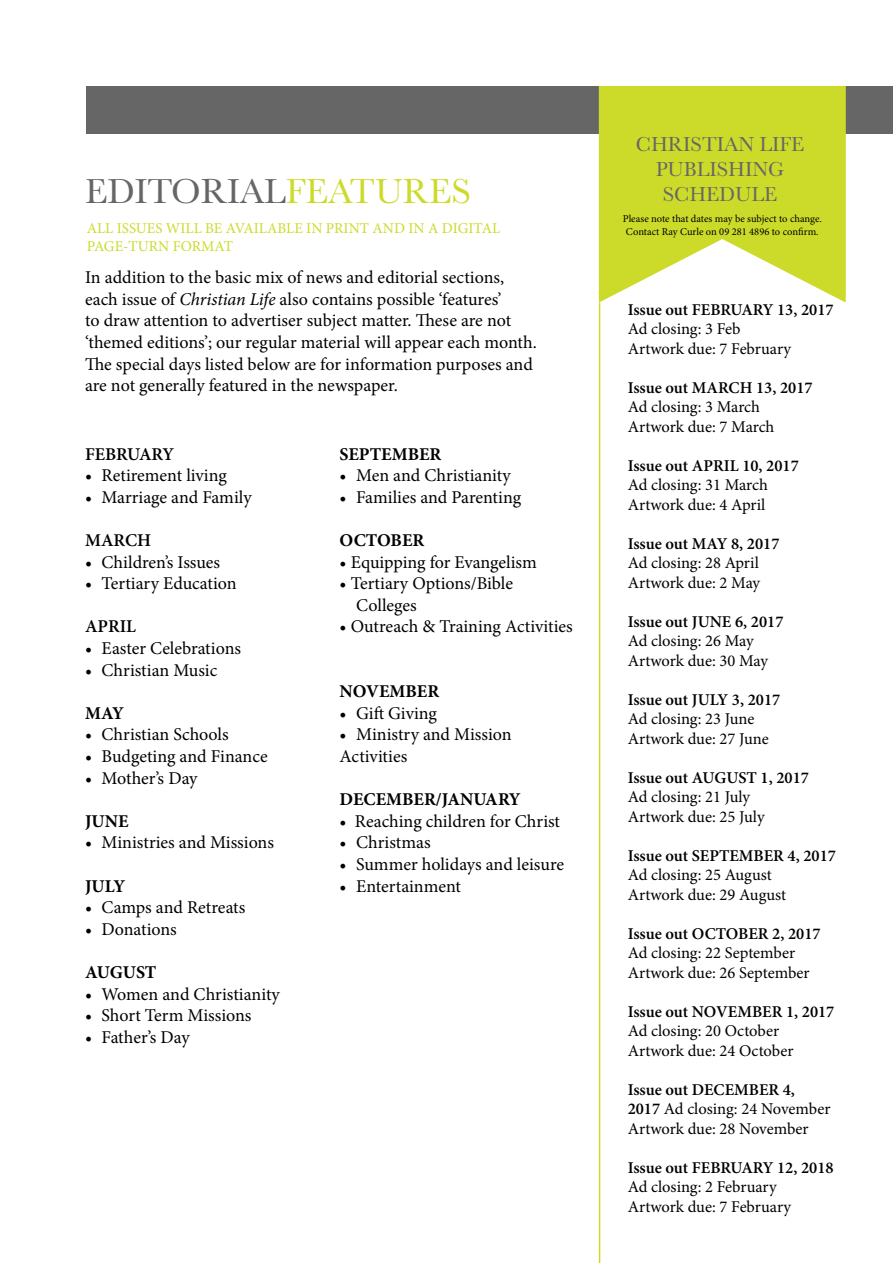
<style>
.page{position:relative;width:893px;height:1263px;background:#fff}
.page>*{position:absolute;margin:0;border:0;box-sizing:border-box;transform-origin:0 0}
.t1{font:36px "Baskerville";color:#666}
.t2{font:21px/25.2px "Baskerville";color:#666;text-align:center}
.t3{font:18px/21.6px "Minion Pro";color:#000}
.t4{font:700 18px "Minion Pro";color:#000}
.t5{font:600 18px "Minion Pro";color:#000}
.t6{font:16.5px/19.5px "Minion Pro";letter-spacing:-.005em;color:#000}
.t7{font:600 16.5px "Minion Pro";color:#000}
.t8{font:15px/18px "Minion Pro";color:#ccdb29}
.t9{font:10.5px/12.6px "Minion Pro";letter-spacing:-.005em;color:#000;text-align:center}
.s1{color:#ccdb29}
.s2{font-style:italic}
.s3{font-weight:600}
</style>
<div class="page">
<div style="left:87px;top:86px;width:806px;height:48px;background:#666"></div>
<svg style="left:599px;top:86px;width:247px;height:217px;background:#d3e048"></svg>
<hr style="left:599px;top:303px;width:1px;height:960px;background:#ccdb29">
<h1 class="t1" style="left:85px;top:168px;width:388px">EDITORIAL<span class="s1">FEATURES</span></h1>
<p class="t8" style="left:87px;top:220px;width:415px">ALL ISSUES WILL BE AVAILABLE IN PRINT AND IN A DIGITAL<br>PAGE-TURN FORMAT</p>
<p class="t3" style="left:85px;top:267px;width:453px">In addition to the basic mix of news and editorial sections, each issue of <span class="s2">Christian Life</span> also contains possible ‘features’<br>to draw attention to advertiser subject matter. These are not ‘themed editions’; our regular material will appear each month.<br>The special days listed below are for information purposes and are not generally featured in the newspaper.</p>
<p class="t5" style="left:85px;top:441px;width:90px">FEBRUARY</p>
<p class="t3" style="left:85px;top:465px;width:143px">• Retirement living</p>
<p class="t3" style="left:85px;top:486px;width:168px">• Marriage and Family</p>
<p class="t5" style="left:85px;top:528px;width:68px">MARCH</p>
<p class="t3" style="left:85px;top:551px;width:137px">• Children’s Issues</p>
<p class="t3" style="left:85px;top:573px;width:153px">• Tertiary Education</p>
<p class="t5" style="left:85px;top:614px;width:53px">APRIL</p>
<p class="t3" style="left:85px;top:637px;width:157px">• Easter Celebrations</p>
<p class="t3" style="left:85px;top:659px;width:134px">• Christian Music</p>
<p class="t4" style="left:85px;top:700px;width:40px">MAY</p>
<p class="t3" style="left:85px;top:724px;width:145px">• Christian Schools</p>
<p class="t3" style="left:85px;top:745px;width:184px">• Budgeting and Finance</p>
<p class="t3" style="left:85px;top:767px;width:114px">• Mother’s Day</p>
<p class="t4" style="left:85px;top:808px;width:45px">JUNE</p>
<p class="t3" style="left:85px;top:832px;width:190px">• Ministries and Missions</p>
<p class="t4" style="left:85px;top:873px;width:42px">JULY</p>
<p class="t3" style="left:85px;top:897px;width:162px">• Camps and Retreats</p>
<p class="t3" style="left:85px;top:918px;width:93px">• Donations</p>
<p class="t4" style="left:85px;top:960px;width:73px">AUGUST</p>
<p class="t3" style="left:85px;top:983px;width:196px">• Women and Christianity</p>
<p class="t3" style="left:85px;top:1005px;width:168px">• Short Term Missions</p>
<p class="t3" style="left:85px;top:1026px;width:106px">• Father’s Day</p>
<p class="t4" style="left:340px;top:441px;width:103px">SEPTEMBER</p>
<p class="t3" style="left:340px;top:465px;width:172px">• Men and Christianity</p>
<p class="t3" style="left:340px;top:486px;width:183px">• Families and Parenting</p>
<p class="t4" style="left:340px;top:528px;width:86px">OCTOBER</p>
<p class="t3" style="left:340px;top:551px;width:199px">• Equipping for Evangelism</p>
<p class="t3" style="left:356px;top:573px;width:159px;text-indent:-17px">• Tertiary Options/Bible<br>Colleges</p>
<p class="t3" style="left:340px;top:616px;width:235px">• Outreach &amp; Training Activities</p>
<p class="t4" style="left:340px;top:679px;width:101px">NOVEMBER</p>
<p class="t3" style="left:340px;top:702px;width:99px">• Gift Giving</p>
<p class="t3" style="left:340px;top:724px;width:174px">• Ministry and Mission<br>Activities</p>
<p class="t4" style="left:340px;top:787px;width:183px">DECEMBER/JANUARY</p>
<p class="t3" style="left:340px;top:810px;width:222px">• Reaching children for Christ</p>
<p class="t3" style="left:340px;top:832px;width:92px">• Christmas</p>
<p class="t3" style="left:340px;top:853px;width:226px">• Summer holidays and leisure</p>
<p class="t3" style="left:340px;top:875px;width:123px">• Entertainment</p>
<p class="t2" style="left:636px;top:132px;width:170px">CHRISTIAN LIFE<br>PUBLISHING<br>SCHEDULE</p>
<p class="t9" style="left:623px;top:213px;width:200px">Please note that dates may be subject to change.<br>Contact Ray Curle on 09 281 4896 to confirm.</p>
<p class="t7" style="left:628px;top:298px;width:207px">Issue out FEBRUARY 13, 2017</p>
<p class="t6" style="left:628px;top:319px;width:165px">Ad closing: 3 Feb<br>Artwork due: 7 February</p>
<p class="t7" style="left:628px;top:376px;width:186px">Issue out MARCH 13, 2017</p>
<p class="t6" style="left:628px;top:397px;width:148px">Ad closing: 3 March<br>Artwork due: 7 March</p>
<p class="t7" style="left:628px;top:454px;width:173px">Issue out APRIL 10, 2017</p>
<p class="t6" style="left:628px;top:475px;width:142px">Ad closing: 31 March<br>Artwork due: 4 April</p>
<p class="t7" style="left:628px;top:532px;width:153px">Issue out MAY 8, 2017</p>
<p class="t6" style="left:628px;top:553px;width:134px">Ad closing: 28 April<br>Artwork due: 2 May</p>
<p class="t7" style="left:628px;top:610px;width:157px">Issue out JUNE 6, 2017</p>
<p class="t6" style="left:628px;top:631px;width:142px">Ad closing: 26 May<br>Artwork due: 30 May</p>
<p class="t7" style="left:628px;top:688px;width:154px">Issue out JULY 3, 2017</p>
<p class="t6" style="left:628px;top:709px;width:143px">Ad closing: 23 June<br>Artwork due: 27 June</p>
<p class="t7" style="left:628px;top:766px;width:183px">Issue out AUGUST 1, 2017</p>
<p class="t6" style="left:628px;top:787px;width:138px">Ad closing: 21 July<br>Artwork due: 25 July</p>
<p class="t7" style="left:628px;top:844px;width:210px">Issue out SEPTEMBER 4, 2017</p>
<p class="t6" style="left:628px;top:865px;width:160px">Ad closing: 25 August<br>Artwork due: 29 August</p>
<p class="t7" style="left:628px;top:922px;width:194px">Issue out OCTOBER 2, 2017</p>
<p class="t6" style="left:628px;top:943px;width:183px">Ad closing: 22 September<br>Artwork due: 26 September</p>
<p class="t7" style="left:628px;top:1000px;width:208px">Issue out NOVEMBER 1, 2017</p>
<p class="t6" style="left:628px;top:1021px;width:167px">Ad closing: 20 October<br>Artwork due: 24 October</p>
<p class="t6" style="left:628px;top:1080px;width:204px"><span class="s3">Issue out DECEMBER 4,<br>2017</span> Ad closing: 24 November<br>Artwork due: 28 November</p>
<p class="t7" style="left:628px;top:1156px;width:207px">Issue out FEBRUARY 12, 2018</p>
<p class="t6" style="left:628px;top:1177px;width:165px">Ad closing: 2 February<br>Artwork due: 7 February</p>
</div>
